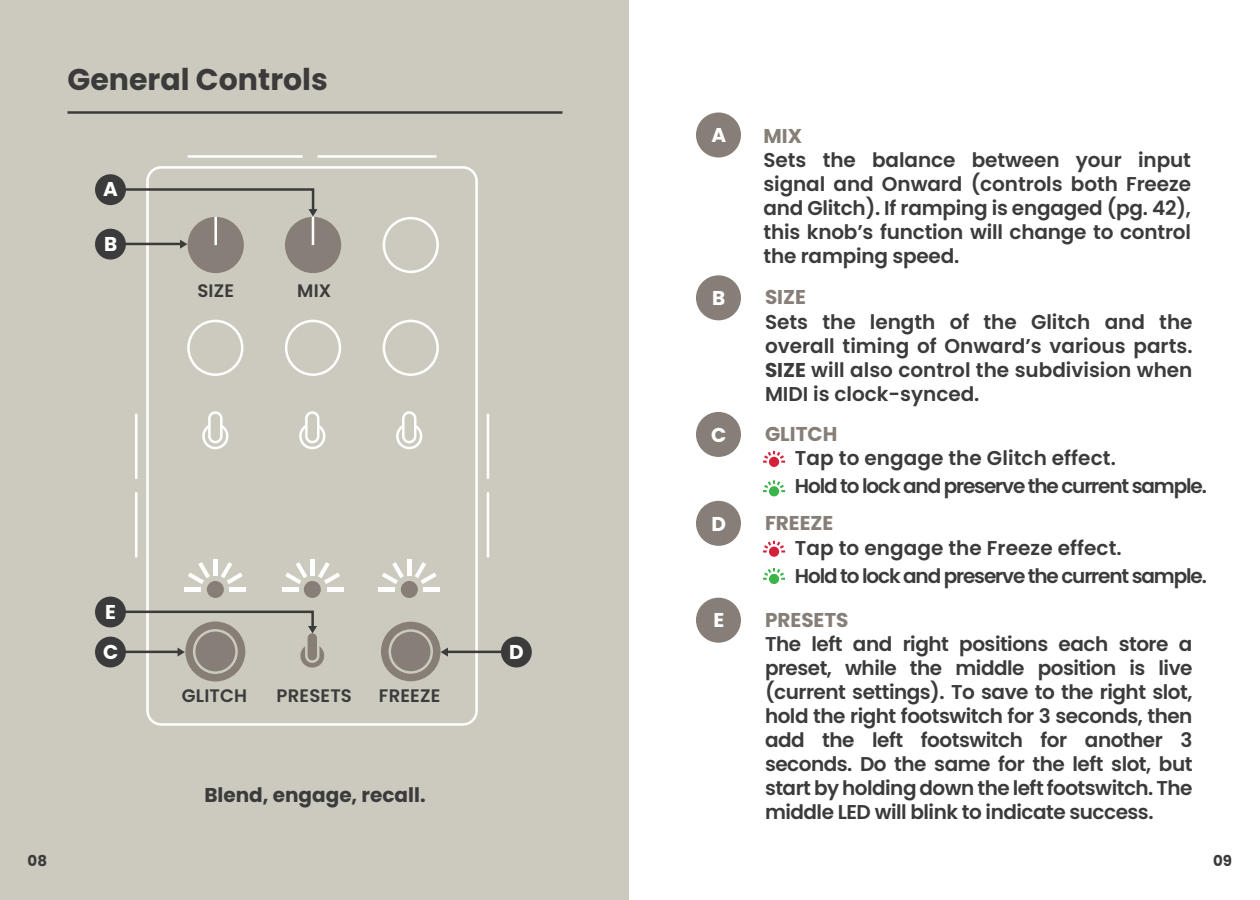
<style>
.page{position:relative;width:1260px;height:900px;background:#fff}
.page>*{position:absolute;margin:0;border:0;box-sizing:border-box;transform-origin:0 0}
.t1{font:700 30px "Poppins";color:#3a3b3a}
.t2{font:600 20px/24px "Poppins";letter-spacing:-.01em;color:#3a3b3a;text-align:justify}
.t3{font:600 20px/27.5px "Poppins";letter-spacing:-.055em;color:#3a3b3a}
.t4{font:700 20px "Poppins";color:#877f77}
.t5{font:700 20px "Poppins";color:#3a3b3a}
.t6{font:700 20px "Poppins";color:#fff}
.t7{font:600 18px "Poppins";letter-spacing:.01em;color:#3a3b3a}
.t8{font:700 15px "Poppins";color:#3a3b3a}
.s1{font-weight:700}
</style>
<div class="page">
<div style="left:0;top:0;width:629px;height:900px;background:#cccabe"></div>
<div style="left:696px;top:112px;width:45px;height:46px;background:#877f77;border-radius:50%"></div>
<hr style="left:68px;top:111px;width:495px;height:3px;background:#3a3b3a">
<svg style="left:397px;top:424px;width:24px;height:24px"></svg>
<div style="left:396px;top:423px;width:26px;height:26px;border:2px solid #fff;border-radius:50%"></div>
<div style="left:403px;top:413px;width:12px;height:29px;background:#cccabe;border-radius:6px"></div>
<div style="left:402px;top:411px;width:14px;height:32px;border:2px solid #fff;border-radius:6px"></div>
<svg style="left:203px;top:424px;width:24px;height:24px"></svg>
<div style="left:202px;top:423px;width:26px;height:26px;border:2px solid #fff;border-radius:50%"></div>
<div style="left:209px;top:413px;width:12px;height:29px;background:#cccabe;border-radius:6px"></div>
<div style="left:208px;top:411px;width:15px;height:32px;border:2px solid #fff;border-radius:6px"></div>
<svg style="left:300px;top:424px;width:24px;height:24px"></svg>
<div style="left:299px;top:423px;width:26px;height:26px;border:2px solid #fff;border-radius:50%"></div>
<div style="left:306px;top:413px;width:12px;height:29px;background:#cccabe;border-radius:6px"></div>
<div style="left:305px;top:411px;width:15px;height:32px;border:2px solid #fff;border-radius:6px"></div>
<div style="left:146px;top:166px;width:332px;height:560px;border:2px solid #fff;border-radius:14px"></div>
<hr style="left:135px;top:492px;width:2px;height:65px;background:#fff">
<hr style="left:135px;top:414px;width:2px;height:65px;background:#fff">
<hr style="left:487px;top:492px;width:2px;height:65px;background:#fff">
<hr style="left:487px;top:414px;width:2px;height:65px;background:#fff">
<hr style="left:188px;top:155px;width:115px;height:3px;background:#fff">
<hr style="left:318px;top:155px;width:118px;height:3px;background:#fff">
<div style="left:285px;top:217px;width:56px;height:56px;background:#877f77;border-radius:50%"></div>
<svg style="left:383px;top:217px;width:56px;height:56px"></svg>
<div style="left:188px;top:217px;width:56px;height:56px;background:#877f77;border-radius:50%"></div>
<svg style="left:285px;top:320px;width:56px;height:56px"></svg>
<svg style="left:383px;top:320px;width:56px;height:56px"></svg>
<svg style="left:187px;top:320px;width:56px;height:56px"></svg>
<div style="left:207px;top:581px;width:17px;height:17px;background:#877f77;border-radius:50%"></div>
<div style="left:401px;top:581px;width:17px;height:17px;background:#877f77;border-radius:50%"></div>
<div style="left:304px;top:581px;width:17px;height:17px;background:#877f77;border-radius:50%"></div>
<hr style="left:312px;top:217px;width:2px;height:28px;background:#fff">
<hr style="left:214px;top:217px;width:3px;height:28px;background:#fff">
<div style="left:696px;top:275px;width:45px;height:45px;background:#877f77;border-radius:50%"></div>
<div style="left:696px;top:412px;width:45px;height:45px;background:#877f77;border-radius:50%"></div>
<div style="left:769px;top:457px;width:10px;height:10px;background:#d5203a;border-radius:50%"></div>
<svg style="left:763px;top:451px;width:22px;height:12px"></svg>
<div style="left:769px;top:486px;width:10px;height:10px;background:#3bb54a;border-radius:50%"></div>
<svg style="left:763px;top:480px;width:22px;height:12px"></svg>
<div style="left:696px;top:501px;width:45px;height:45px;background:#877f77;border-radius:50%"></div>
<div style="left:769px;top:547px;width:10px;height:10px;background:#d5203a;border-radius:50%"></div>
<svg style="left:763px;top:541px;width:22px;height:12px"></svg>
<div style="left:769px;top:574px;width:10px;height:10px;background:#3bb54a;border-radius:50%"></div>
<svg style="left:763px;top:568px;width:22px;height:12px"></svg>
<div style="left:696px;top:598px;width:45px;height:45px;background:#877f77;border-radius:50%"></div>
<div style="left:282px;top:587px;width:16px;height:5px;background:#fff"></div>
<div style="left:327px;top:587px;width:16px;height:5px;background:#fff"></div>
<hr style="left:311px;top:559px;width:4px;height:16px;background:#fff">
<svg style="left:318px;top:562px;width:22px;height:22px"></svg>
<svg style="left:285px;top:562px;width:22px;height:22px"></svg>
<div style="left:185px;top:587px;width:16px;height:5px;background:#fff"></div>
<div style="left:230px;top:587px;width:16px;height:5px;background:#fff"></div>
<hr style="left:213px;top:559px;width:4px;height:16px;background:#fff">
<svg style="left:221px;top:562px;width:22px;height:22px"></svg>
<svg style="left:188px;top:562px;width:22px;height:22px"></svg>
<div style="left:379px;top:587px;width:16px;height:5px;background:#fff"></div>
<div style="left:423px;top:587px;width:17px;height:5px;background:#fff"></div>
<hr style="left:407px;top:559px;width:4px;height:16px;background:#fff">
<svg style="left:415px;top:562px;width:22px;height:22px"></svg>
<svg style="left:382px;top:562px;width:22px;height:22px"></svg>
<div style="left:95px;top:174px;width:31px;height:31px;background:#3a3b3a;border-radius:50%"></div>
<svg style="left:123px;top:187px;width:195px;height:29px"></svg>
<div style="left:95px;top:597px;width:31px;height:30px;background:#3a3b3a;border-radius:50%"></div>
<div style="left:95px;top:229px;width:31px;height:31px;background:#3a3b3a;border-radius:50%"></div>
<svg style="left:180px;top:240px;width:7px;height:9px"></svg>
<hr style="left:125px;top:243px;width:57px;height:2px;background:#3a3b3a">
<div style="left:95px;top:637px;width:31px;height:30px;background:#3a3b3a;border-radius:50%"></div>
<svg style="left:123px;top:609px;width:202px;height:75px"></svg>
<hr style="left:125px;top:651px;width:54px;height:2px;background:#3a3b3a">
<div style="left:501px;top:637px;width:31px;height:30px;background:#3a3b3a;border-radius:50%"></div>
<svg style="left:381px;top:621px;width:67px;height:61px"></svg>
<hr style="left:446px;top:651px;width:56px;height:2px;background:#3a3b3a">
<h1 class="t1" style="left:68px;top:62px;width:262px">General Controls</h1>
<p class="t6" style="left:103px;top:178px;width:16px">A</p>
<p class="t6" style="left:104px;top:232px;width:15px">B</p>
<p class="t7" style="left:197px;top:280px;width:38px">SIZE</p>
<p class="t7" style="left:297px;top:280px;width:36px">MIX</p>
<p class="t6" style="left:105px;top:600px;width:12px">E</p>
<p class="t6" style="left:103px;top:640px;width:17px">C</p>
<p class="t6" style="left:509px;top:640px;width:16px">D</p>
<p class="t7" style="left:182px;top:685px;width:67px">GLITCH</p>
<p class="t7" style="left:277px;top:685px;width:77px">PRESETS</p>
<p class="t7" style="left:379px;top:685px;width:63px">FREEZE</p>
<p class="t5" style="left:204px;top:784px;width:223px">Blend, engage, recall.</p>
<p class="t6" style="left:711px;top:124px;width:16px">A</p>
<p class="t4" style="left:763px;top:124px;width:40px">MIX</p>
<p class="t2" style="left:763px;top:148px;width:429px">Sets the balance between your input signal and Onward (controls both Freeze and Glitch). If ramping is engaged (pg. 42), this knob’s function will change to control the ramping speed.</p>
<p class="t6" style="left:712px;top:286px;width:15px">B</p>
<p class="t4" style="left:765px;top:286px;width:42px">SIZE</p>
<p class="t2" style="left:765px;top:310px;width:429px">Sets the length of the Glitch and the overall timing of Onward’s various parts.<br><span class="s1">SIZE</span> will also control the subdivision when MIDI is clock-synced.</p>
<p class="t6" style="left:711px;top:423px;width:17px">C</p>
<p class="t4" style="left:765px;top:423px;width:74px">GLITCH</p>
<p class="t3" style="left:795px;top:445px;width:414px">Tap to engage the Glitch effect.<br>Hold to lock and preserve the current sample.</p>
<p class="t6" style="left:712px;top:512px;width:16px">D</p>
<p class="t4" style="left:765px;top:512px;width:70px">FREEZE</p>
<p class="t3" style="left:795px;top:535px;width:414px">Tap to engage the Freeze effect.<br>Hold to lock and preserve the current sample.</p>
<p class="t6" style="left:713px;top:609px;width:12px">E</p>
<p class="t4" style="left:765px;top:609px;width:85px">PRESETS</p>
<p class="t2" style="left:765px;top:632px;width:429px">The left and right positions each store a preset, while the middle position is live (current settings). To save to the right slot, hold the right footswitch for 3 seconds, then add the left footswitch for another 3 seconds. Do the same for the left slot, but start by holding down the left footswitch. The middle LED will blink to indicate success.</p>
<p class="t8" style="left:27px;top:852px;width:21px">08</p>
<p class="t8" style="left:1213px;top:852px;width:21px">09</p>
</div>
